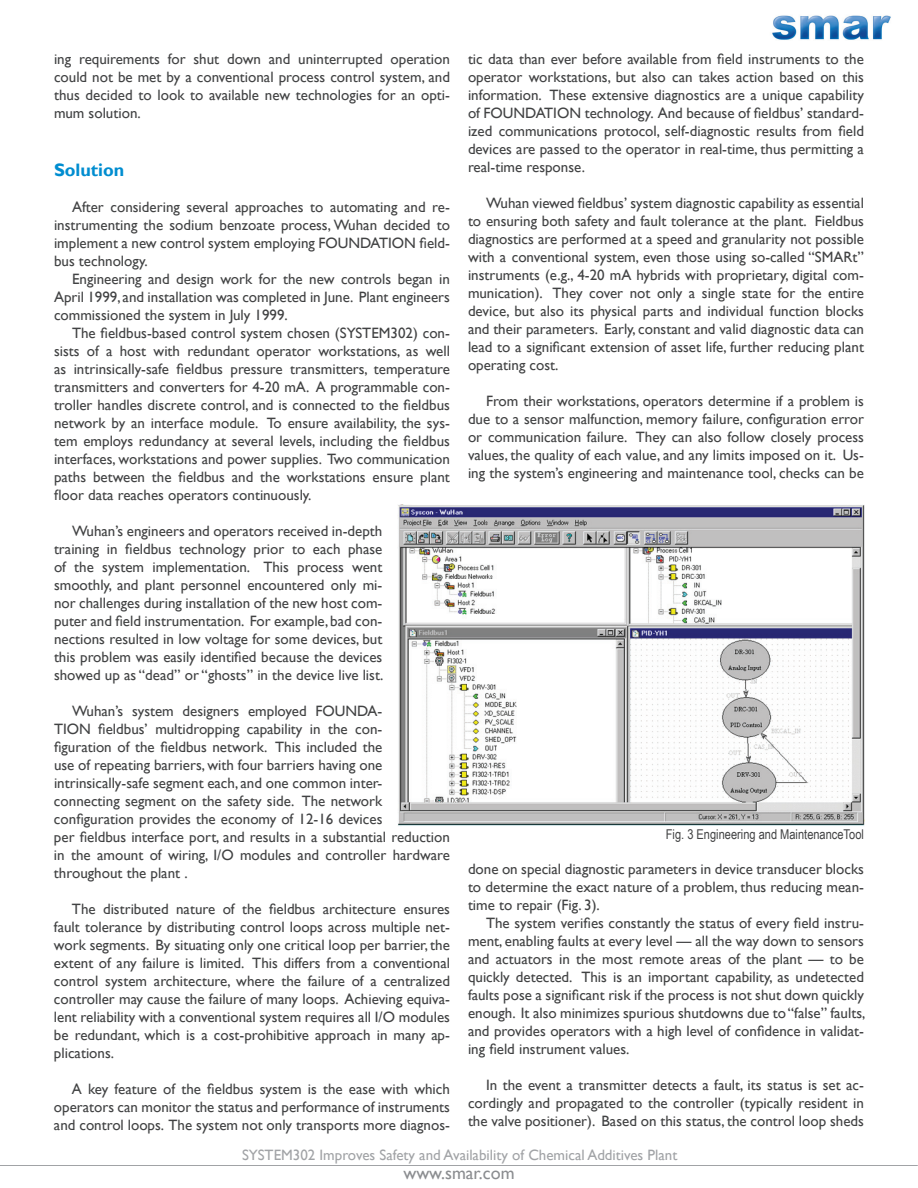
<style>
.page{position:relative;width:918px;height:1188px;background:#fff}
.page>*{position:absolute;margin:0;border:0;box-sizing:border-box;transform-origin:0 0}
.t1{font:18px "Gill Sans";color:#8b8d90}
.t2{font:700 18px "Gill Sans";color:#008dd0}
.t3{font:15px/18px "Gill Sans";color:#414243;text-align:justify}
.t4{font:15px "Gill Sans";color:#a1a3a6}
.t5{font:13.5px "Arial Narrow";color:#414243}
</style>
<div class="page">
<img style="left:772px;top:15px;width:119px;height:25px">
<hr style="left:0;top:1165px;width:917px;height:1px;background:#a1a3a6">
<img style="left:398px;top:504px;width:466px;height:322px">
<p class="t3" style="left:54px;top:51px;width:398px">ing requirements for shut down and uninterrupted operation could not be met by a conventional process control system, and thus decided to look to available new technologies for an opti&shy;mum solution.</p>
<p class="t2" style="left:54px;top:159px;width:72px">Solution</p>
<p class="t3" style="left:54px;top:198px;width:398px;text-indent:18px">After considering several approaches to automating and re&shy;instrumenting the sodium benzoate process, Wuhan decided to implement a new control system employing FOUNDATION field&shy;bus technology.</p>
<p class="t3" style="left:54px;top:270px;width:398px;text-indent:18px">Engineering and design work for the new controls began in April 1999, and installation was completed in June. Plant engineers commissioned the system in July 1999.</p>
<p class="t3" style="left:54px;top:324px;width:398px;text-indent:18px">The fieldbus-based control system chosen (SYSTEM302) con&shy;sists of a host with redundant operator workstations, as well as intrinsically-safe fieldbus pressure transmitters, temperature transmitters and converters for 4-20 mA. A programmable con&shy;troller handles discrete control, and is connected to the fieldbus network by an interface module. To ensure availability, the sys&shy;tem employs redundancy at several levels, including the fieldbus interfaces, workstations and power supplies. Two communication paths between the fieldbus and the workstations ensure plant floor data reaches operators continuously.</p>
<p class="t3" style="left:54px;top:522px;width:331px;text-indent:18px">Wuhan’s engineers and operators received in-depth training in fieldbus technology prior to each phase of the system implementation. This process went smoothly, and plant personnel encountered only mi&shy;nor challenges during installation of the new host com&shy;puter and field instrumentation. For example, bad con&shy;nections resulted in low voltage for some devices, but this problem was easily identified because the devices showed up as “dead” or “ghosts” in the device live list.</p>
<p class="t3" style="left:54px;top:702px;width:398px;text-align:left;text-indent:18px">Wuhan’s system designers employed FOUNDA-<br>TION fieldbus’ multidropping capability in the con-<br>figuration of the fieldbus network. This included the<br>use of repeating barriers, with four barriers having one intrinsically-safe segment each, and one common inter&shy;connecting segment on the safety side. The network configuration provides the economy of 12-16 devices<br>per fieldbus interface port, and results in a substantial reduction in the amount of wiring, I/O modules and controller hardware throughout the plant .</p>
<p class="t3" style="left:54px;top:900px;width:398px;text-indent:18px">The distributed nature of the fieldbus architecture ensures fault tolerance by distributing control loops across multiple net&shy;work segments. By situating only one critical loop per barrier, the extent of any failure is limited. This differs from a conventional control system architecture, where the failure of a centralized controller may cause the failure of many loops. Achieving equiva&shy;lent reliability with a conventional system requires all I/O modules be redundant, which is a cost-prohibitive approach in many ap&shy;plications.</p>
<p class="t3" style="left:54px;top:1080px;width:398px;text-indent:18px">A key feature of the fieldbus system is the ease with which operators can monitor the status and performance of instruments and control loops. The system not only transports more diagnos-</p>
<p class="t3" style="left:468px;top:51px;width:398px">tic data than ever before available from field instruments to the operator workstations, but also can takes action based on this information. These extensive diagnostics are a unique capability of FOUNDATION technology. And because of fieldbus’ standard&shy;ized communications protocol, self-diagnostic results from field devices are passed to the operator in real-time, thus permitting a real-time response.</p>
<p class="t3" style="left:468px;top:195px;width:398px;text-indent:18px">Wuhan viewed fieldbus’ system diagnostic capability as essential to ensuring both safety and fault tolerance at the plant. Fieldbus diagnostics are performed at a speed and granularity not possible with a conventional system, even those using so-called “SMARt” instruments (e.g., 4-20 mA hybrids with proprietary, digital com&shy;munication). They cover not only a single state for the entire device, but also its physical parts and individual function blocks and their parameters. Early, constant and valid diagnostic data can lead to a significant extension of asset life, further reducing plant operating cost.</p>
<p class="t3" style="left:468px;top:393px;width:398px;text-indent:18px">From their workstations, operators determine if a problem is due to a sensor malfunction, memory failure, configuration error or communication failure. They can also follow closely process values, the quality of each value, and any limits imposed on it. Us&shy;ing the system’s engineering and maintenance tool, checks can be</p>
<p class="t5" style="left:666px;top:824px;width:200px">Fig. 3 Engineering and MaintenanceTool</p>
<p class="t3" style="left:468px;top:861px;width:398px">done on special diagnostic parameters in device transducer blocks to determine the exact nature of a problem, thus reducing mean&shy;time to repair (Fig. 3).</p>
<p class="t3" style="left:468px;top:915px;width:399px;text-indent:18px">The system verifies constantly the status of every field instru&shy;ment, enabling faults at every level — all the way down to sensors and actuators in the most remote areas of the plant — to be quickly detected. This is an important capability, as undetected faults pose a significant risk if the process is not shut down quickly enough. It also minimizes spurious shutdowns due to “false” faults, and provides operators with a high level of confidence in validat&shy;ing field instrument values.</p>
<p class="t3" style="left:468px;top:1077px;width:398px;text-indent:18px">In the event a transmitter detects a fault, its status is set ac&shy;cordingly and propagated to the controller (typically resident in the valve positioner). Based on this status, the control loop sheds</p>
<p class="t4" style="left:242px;top:1146px;width:437px">SYSTEM302 Improves Safety and Availability of Chemical Additives Plant</p>
<p class="t1" style="left:403px;top:1163px;width:113px">www.smar.com</p>
</div>
